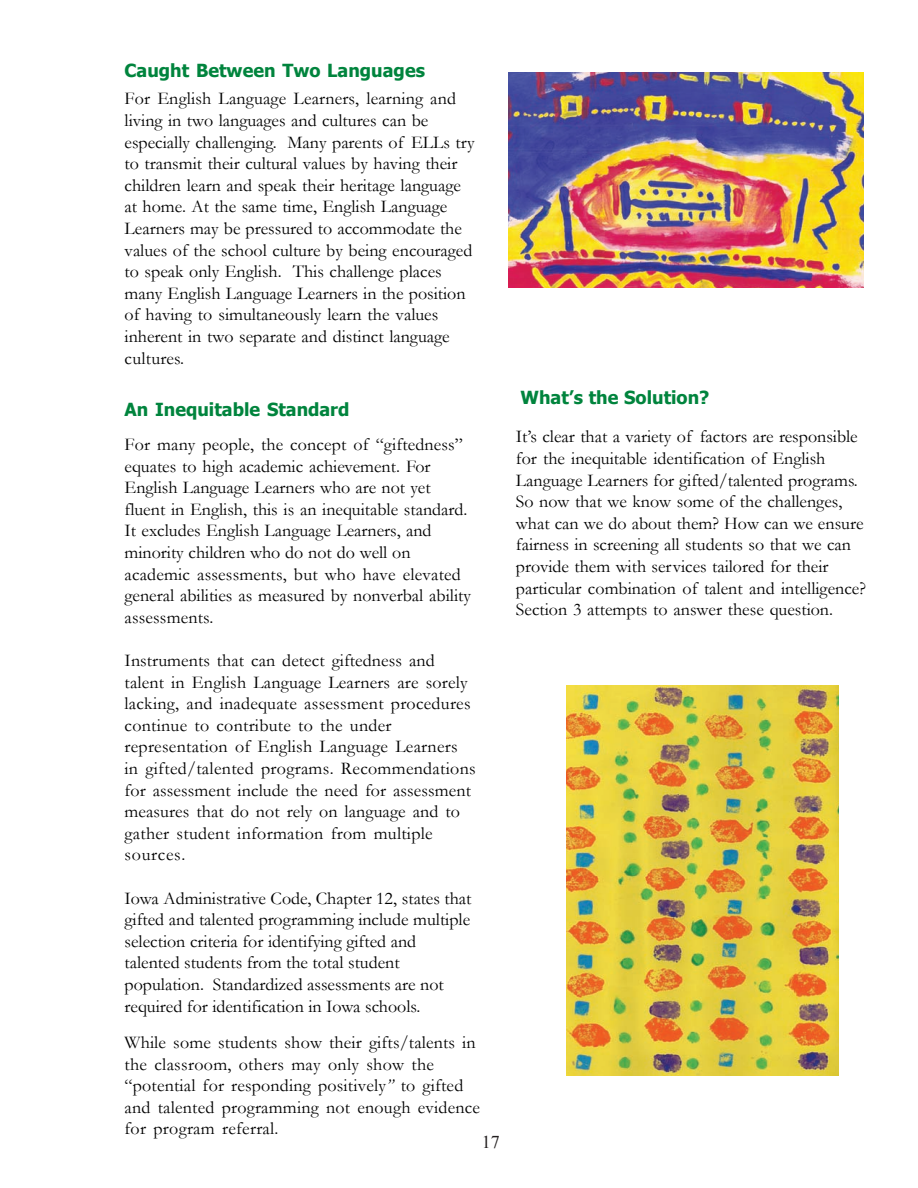
<style>
.page{position:relative;width:918px;height:1188px;background:#fff}
.page>*{position:absolute;margin:0;border:0;box-sizing:border-box;transform-origin:0 0}
.t1{font:18px/21.6px "Garamond";color:#000}
.t2{font:700 18px "Tahoma";color:#00843d}
.t3{font:18px "Times New Roman";color:#231f20}
.s1{font-style:italic}
</style>
<div class="page">
<img style="left:566px;top:686px;width:273px;height:390px">
<img style="left:509px;top:73px;width:355px;height:215px">
<p class="t2" style="left:125px;top:58px;width:302px">Caught Between Two Languages</p>
<p class="t1" style="left:125px;top:87px;width:352px">For English Language Learners, learning and living in two languages and cultures can be especially challenging. Many parents of ELLs try to transmit their cultural values by having their children learn and speak their heritage language at home. At the same time, English Language Learners may be pressured to accommodate the values of the school culture by being encouraged to speak only English. This challenge places many English Language Learners in the position of having to simultaneously learn the values inherent in two separate and distinct language cultures.</p>
<p class="t2" style="left:125px;top:397px;width:226px">An Inequitable Standard</p>
<p class="t1" style="left:125px;top:433px;width:348px">For many people, the concept of “giftedness” equates to high academic achievement. For English Language Learners who are not yet fluent in English, this is an inequitable standard.<br>It excludes English Language Learners, and minority children who do not do well on academic assessments, but who have elevated general abilities as measured by nonverbal ability assessments.</p>
<p class="t1" style="left:125px;top:649px;width:353px">Instruments that can detect giftedness and talent in English Language Learners are sorely lacking, and inadequate assessment procedures continue to contribute to the under representation of English Language Learners<br>in gifted/talented programs. Recommendations for assessment include the need for assessment measures that do not rely on language and to gather student information from multiple sources.</p>
<p class="t1" style="left:125px;top:887px;width:348px">Iowa Administrative Code, Chapter 12, states that gifted and talented programming include multiple selection criteria for identifying gifted and talented students from the total student population. Standardized assessments are not required for identification in Iowa schools.</p>
<p class="t1" style="left:125px;top:1031px;width:357px">While some students show their gifts/talents in the classroom, others may only show the “potential for responding positively<span class="s1">”</span> to gifted and talented programming not enough evidence for program referral.</p>
<p class="t3" style="left:482px;top:1130px;width:19px">17</p>
<p class="t2" style="left:521px;top:385px;width:190px">What’s the Solution?</p>
<p class="t1" style="left:516px;top:426px;width:352px">It’s clear that a variety of factors are responsible for the inequitable identification of English Language Learners for gifted/talented programs.<br>So now that we know some of the challenges, what can we do about them? How can we ensure fairness in screening all students so that we can provide them with services tailored for their particular combination of talent and intelligence?<br>Section 3 attempts to answer these question.</p>
</div>
